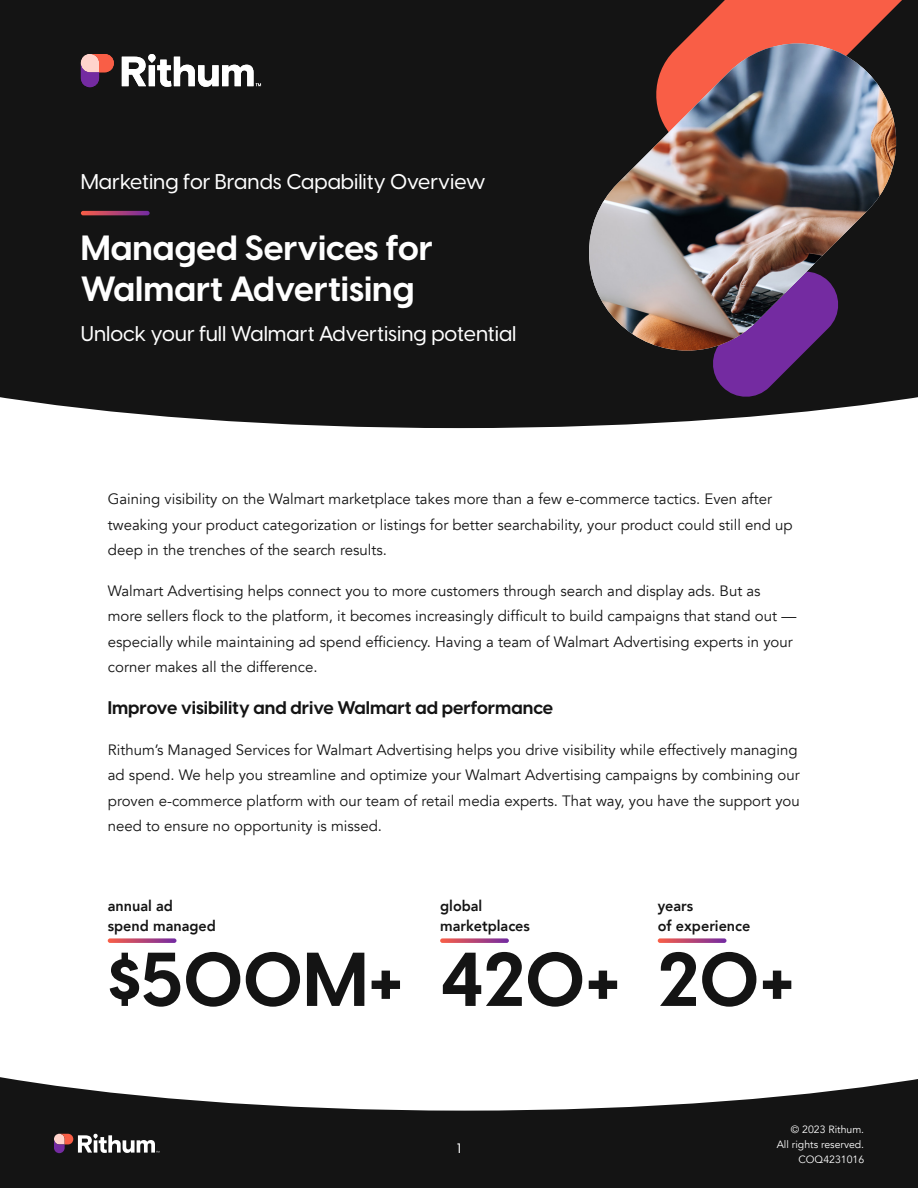
<style>
.page{position:relative;width:918px;height:1188px;background:#fff}
.page>*{position:absolute;margin:0;border:0;box-sizing:border-box;transform-origin:0 0}
.Black_Stat{font:700 75px "Visby CF";color:#141414}
.H1_Hero{font:700 34.5px/41.4px "Visby CF";color:#fff}
.H2_Hero{font:500 21px "Visby CF";color:#fff}
.Eyebrow_Text{font:500 21px "Visby CF";color:#fff}
.t1{font:700 18px "Visby CF";color:#141414}
.Body_Copy{font:15px/25.5px "Avenir";color:#141414}
.Black_Stat-2{font:800 15px/19.5px "Avenir";color:#141414;scale:.96 1}
.t2{font:500 13.5px "Visby CF";color:#fff}
.t3{font:10.5px/15px "Avenir";color:#fff;text-align:right}
</style>
<div class="page">
<div style="left:0;top:0;width:918px;height:428px;background:#141414"></div>
<svg style="left:650px;top:0;width:268px;height:163px;fill:#f95e46"></svg>
<svg style="left:710px;top:360px;width:131px;height:40px"></svg>
<svg style="left:579px;top:34px;width:327px;height:326px;fill:#141414"></svg>
<svg style="left:0;top:1077px;width:918px;height:111px;fill:#141414"></svg>
<svg style="left:54px;top:1134px;width:105px;height:19px"></svg>
<svg style="left:81px;top:54px;width:33px;height:33px"></svg>
<svg style="left:122px;top:54px;width:139px;height:33px"></svg>
<svg style="left:108px;top:938px;width:69px;height:5px"></svg>
<svg style="left:440px;top:938px;width:69px;height:5px"></svg>
<svg style="left:658px;top:938px;width:68px;height:5px"></svg>
<img style="left:579px;top:43px;width:327px;height:312px">
<svg style="left:81px;top:211px;width:69px;height:4px"></svg>
<p class="Eyebrow_Text" style="left:81px;top:166px;width:406px">Marketing for Brands Capability Overview</p>
<p class="H1_Hero" style="left:81px;top:225px;width:353px">Managed Services for<br>Walmart Advertising</p>
<p class="H2_Hero" style="left:81px;top:318px;width:437px">Unlock your full Walmart Advertising potential</p>
<p class="Body_Copy" style="left:108px;top:486px;width:686px">Gaining visibility on the Walmart marketplace takes more than a few e-commerce tactics. Even after tweaking your product categorization or listings for better searchability, your product could still end up deep in the trenches of the search results.</p>
<p class="Body_Copy" style="left:108px;top:578px;width:690px">Walmart Advertising helps connect you to more customers through search and display ads. But as more sellers flock to the platform, it becomes increasingly difficult to build campaigns that stand out — especially while maintaining ad spend efficiency. Having a team of Walmart Advertising experts in your corner makes all the difference.</p>
<h3 class="t1" style="left:108px;top:694px;width:447px">Improve visibility and drive Walmart ad performance</h3>
<p class="Body_Copy" style="left:108px;top:737px;width:693px">Rithum’s Managed Services for Walmart Advertising helps you drive visibility while effectively managing ad spend. We help you streamline and optimize your Walmart Advertising campaigns by combining our proven e-commerce platform with our team of retail media experts. That way, you have the support you need to ensure no opportunity is missed.</p>
<p class="Black_Stat-2" style="left:108px;top:896px;width:114px">annual ad spend managed</p>
<p class="Black_Stat" style="left:108px;top:922px;width:297px">$500M+</p>
<p class="Black_Stat-2" style="left:440px;top:896px;width:46px">global</p>
<p class="Black_Stat-2" style="left:440px;top:916px;width:95px">marketplaces</p>
<p class="Black_Stat" style="left:440px;top:922px;width:182px">420+</p>
<p class="Black_Stat-2" style="left:658px;top:896px;width:39px">years</p>
<p class="Black_Stat-2" style="left:658px;top:916px;width:98px">of experience</p>
<p class="Black_Stat" style="left:658px;top:922px;width:138px">20+</p>
<p class="t2" style="left:457px;top:1138px;width:6px">1</p>
<p class="t3" style="left:777px;top:1122px;width:89px">© 2023 Rithum.<br>All rights reserved.<br>COQ4231016</p>
</div>
